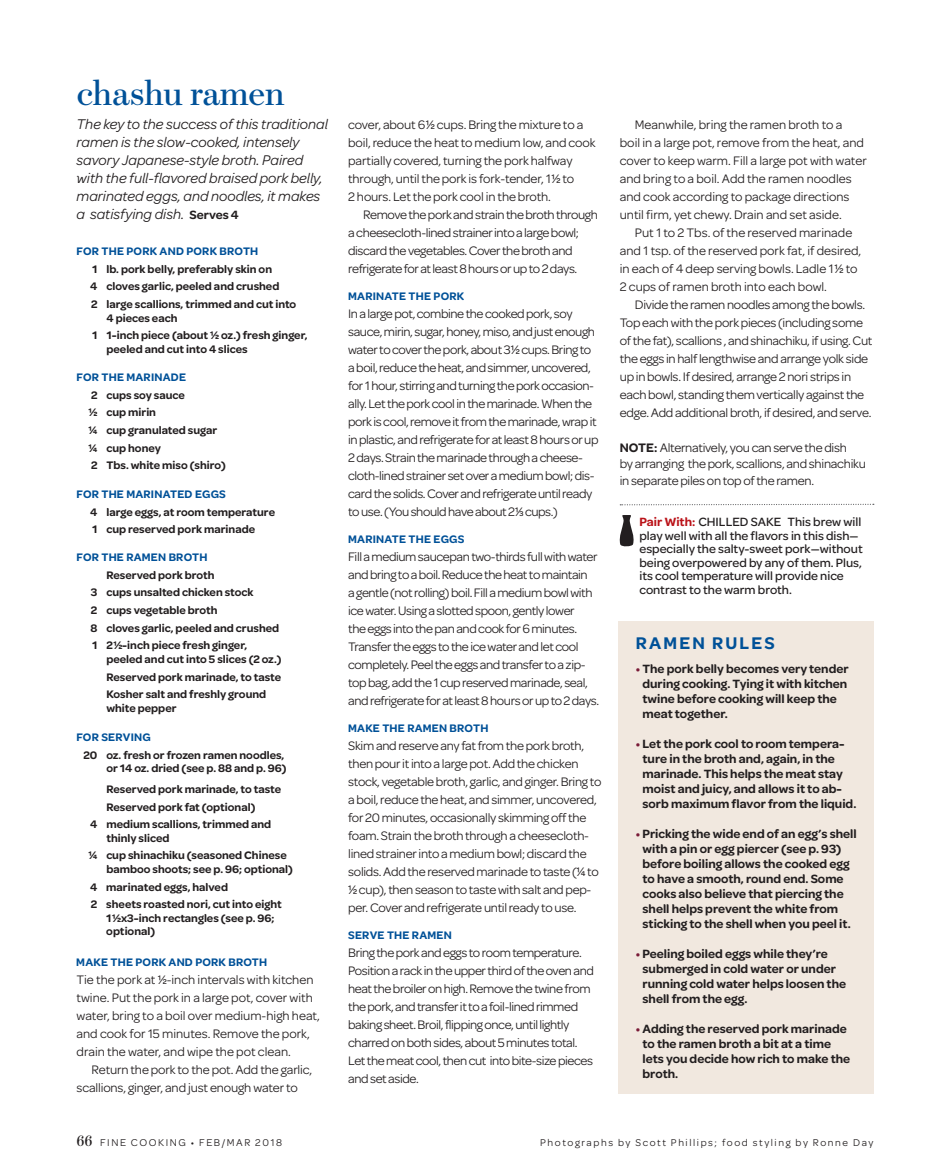
<style>
.page{position:relative;width:932px;height:1175px;background:#fff}
.page>*{position:absolute;margin:0;border:0;box-sizing:border-box;transform-origin:0 0}
.t1{font:36px "Escrow";letter-spacing:-.02em;color:#005198}
.t2{font:600 18px "FC Omnes";letter-spacing:.12em;color:#005198}
.t3{font:italic 15px/18px "FC Omnes";color:#221e1f}
.t4{font:13.2px/18px "FC Omnes";letter-spacing:-.02em;color:#221e1f}
.t5{font:13.2px/18px "FC Omnes";color:#221e1f}
.t6{font:600 12.75px/15px "FC Omnes";color:#221e1f}
.t7{font:500 12.75px/13.5px "FC Omnes";color:#221e1f}
.t8{font:600 11.7px/17.7px "FC Omnes";color:#221e1f}
.t9{font:600 11.7px "FC Omnes";letter-spacing:.02em;color:#005198}
.t10{font:10.5px "FC Omnes";letter-spacing:.15em;color:#221e1f}
.s1{font-weight:600;font-style:normal;font-size:12.75px}
.s2{font-weight:600}
.s3{font-weight:600;color:#ba1218}
.s4{color:#7a1a37}
.s5{font-family:"Escrow";font-size:15px}
</style>
<div class="page">
<div style="left:618px;top:621px;width:255px;height:473px;background:#f1e8df"></div>
<svg style="left:620px;top:503px;width:253px;height:3px"></svg>
<svg style="left:619px;top:515px;width:15px;height:32px"></svg>
<h1 class="t1" style="left:76px;top:71px;width:209px">chashu ramen</h1>
<p class="t3" style="left:76px;top:115px;width:253px">The key to the success of this traditional ramen is the slow-cooked, intensely savory Japanese-style broth. Paired with the full-flavored braised pork belly, marinated eggs, and noodles, it makes a satisfying dish. <span class="s1">Serves 4</span></p>
<p class="t9" style="left:76px;top:244px;width:183px">FOR THE PORK and PORK BROTH</p>
<p class="t8" style="left:90px;top:260px;width:207px">1 lb. pork belly, preferably skin on<br>4 cloves garlic, peeled and crushed<br>2 large scallions, trimmed and cut into</p>
<p class="t8" style="left:92px;top:309px;width:217px;text-indent:14px">4 pieces each<br>1 1-inch piece (about 1/2 oz.) fresh ginger,</p>
<p class="t8" style="left:106px;top:340px;width:143px">peeled and cut into 4 slices</p>
<p class="t9" style="left:76px;top:370px;width:110px">FOR THE marinade</p>
<p class="t8" style="left:89px;top:386px;width:139px">2 cups soy sauce<br>1/2 cup mirin<br>1/4 cup granulated sugar<br>1/4 cup honey<br>2 Tbs. white miso (shiro)</p>
<p class="t9" style="left:76px;top:487px;width:151px">FOR THE MARINATED EGGS</p>
<p class="t8" style="left:90px;top:503px;width:186px">4 large eggs, at room temperature<br>1 cup reserved pork marinade</p>
<p class="t9" style="left:76px;top:550px;width:133px">FOR THE RAM EN BROTH</p>
<p class="t8" style="left:90px;top:566px;width:190px;text-indent:16px">Reserved pork broth<br>3 cups unsalted chicken stock<br>2 cups vegetable broth<br>8 cloves garlic, peeled and crushed<br>1 21/2-inch piece fresh ginger,</p>
<p class="t8" style="left:106px;top:650px;width:177px;text-align:justify">peeled and cut into 5 slices (2 oz.)<br>Reserved pork marinade, to taste Kosher salt and freshly ground</p>
<p class="t8" style="left:106px;top:699px;width:72px">white pepper</p>
<p class="t9" style="left:76px;top:730px;width:76px">FOR SERVING</p>
<p class="t8" style="left:83px;top:748px;width:205px;line-height:13.5px;text-align:right">20 oz. fresh or frozen ramen noodles, or 14 oz. dried (see p. 88 and p. 96)</p>
<p class="t8" style="left:106px;top:780px;width:176px">Reserved pork marinade, to taste</p>
<p class="t8" style="left:106px;top:798px;width:150px">Reserved pork fat (optional)</p>
<p class="t8" style="left:90px;top:815px;width:183px">4 medium scallions, trimmed and</p>
<p class="t8" style="left:88px;top:829px;width:200px;text-indent:18px">thinly sliced<br>1/4 cup shinachiku (seasoned Chinese</p>
<p class="t8" style="left:90px;top:860px;width:204px;text-indent:16px">bamboo shoots; see p. 96; optional)<br>4 marinated eggs, halved<br>2 sheets roasted nori, cut into eight</p>
<p class="t8" style="left:106px;top:911px;width:170px;line-height:13.5px">11/2x3-inch rectangles (see p. 96; optional)</p>
<p class="t9" style="left:76px;top:955px;width:9px">MAke</p>
<p class="t9" style="left:110px;top:955px;width:9px">the</p>
<p class="t9" style="left:135px;top:955px;width:9px">pork</p>
<p class="t9" style="left:168px;top:955px;width:36px">and pork</p>
<p class="t9" style="left:228px;top:955px;width:6px">broth</p>
<p class="t5" style="left:76px;top:971px;width:245px">Tie the pork at 1/2-inch intervals with kitchen twine. Put the pork in a large pot, cover with water, bring to a boil over medium-high heat, and cook for 15 minutes. Remove the pork, drain the water, and wipe the pot clean.</p>
<p class="t4" style="left:76px;top:1061px;width:237px;text-indent:15px">Return the pork to the pot. Add the garlic, scallions, ginger, and just enough water to</p>
<p class="t4" style="left:348px;top:116px;width:249px">cover, about 61/2 cups. Bring the mixture to a boil, reduce the heat to medium low, and cook partially covered, turning the pork halfway through, until the pork is fork-tender, 11/2 to<br>2 hours. Let the pork cool in the broth.</p>
<p class="t4" style="left:348px;top:206px;width:251px;text-indent:15px">Remove the pork and strain the broth through a cheesecloth-lined strainer into a large bowl; discard the vegetables. Cover the broth and refrigerate for at least 8 hours or up to 2 days.</p>
<p class="t9" style="left:348px;top:289px;width:69px">Marinate the</p>
<p class="t9" style="left:433px;top:289px;width:9px">pork</p>
<p class="t4" style="left:348px;top:305px;width:252px">I n a large pot, combine the cooked pork, soy sauce, mirin, sugar, honey, miso, and just enough water to cover the pork, about 31/2 cups. Bring to a boil, reduce the heat, and simmer, uncovered, for 1 hour, stirring and turning the pork occasion&shy;ally. Let the pork cool in the marinade. When the pork is cool, remove it from the marinade, wrap it in plastic, and refrigerate for at least 8 hours or up 2 days. Strain the marinade through a cheese&shy;cloth-lined strainer set over a medium bowl; dis&shy;card the solids. Cover and refrigerate until ready to use. (You should have about 2 1/3 cups.)</p>
<p class="t9" style="left:348px;top:532px;width:118px">MARINATE THE EGGS</p>
<p class="t4" style="left:348px;top:548px;width:252px">Fill a medium saucepan two-thirds full with water and bring to a boil. Reduce the heat to maintain<br>a gentle (not rolling) boil. Fill a medium bowl with ice water. Using a slotted spoon, gently lower<br>the eggs into the pan and cook for 6 minutes.<br>Transfer the eggs to the ice water and let cool completely. Peel the eggs and transfer to a zip&shy;top bag, add the 1 cup reserved marinade, seal, and refrigerate for at least 8 hours or up to 2 days.</p>
<p class="t9" style="left:348px;top:721px;width:142px">MAKE THE RAM EN BROTH</p>
<p class="t4" style="left:348px;top:737px;width:255px">Skim and reserve any fat from the pork broth, then pour it into a large pot. Add the chicken stock, vegetable broth, garlic, and ginger. Bring to a boil, reduce the heat, and simmer, uncovered, for 20 minutes, occasionally skimming off the foam. Strain the broth through a cheesecloth&shy;lined strainer into a medium bowl; discard the solids. Add the reserved marinade to taste (1/4 to 1/2 cup), then season to taste with salt and pep&shy;per. Cover and refrigerate until ready to use.</p>
<p class="t9" style="left:348px;top:928px;width:48px">SERVE the</p>
<p class="t9" style="left:412px;top:928px;width:41px">ramen</p>
<p class="t4" style="left:348px;top:944px;width:247px">Bring the pork and eggs to room temperature.<br>Position a rack in the upper third of the oven and heat the broiler on high. Remove the twine from the pork, and transfer it to a foil-lined rimmed baking sheet. Broil, flipping once, until lightly charred on both sides, about 5 minutes total.<br>Let the meat cool, then cut into bite-size pieces and set aside.</p>
<p class="t5" style="left:619px;top:116px;width:248px;text-indent:15px">Meanwhile, bring the ramen broth to a<br>boil in a large pot, remove from the heat, and cover to keep warm. Fill a large pot with water and bring to a boil. Add the ramen noodles and cook according to package directions until firm, yet chewy. Drain and set aside.</p>
<p class="t5" style="left:620px;top:224px;width:243px;text-indent:15px">Put 1 to 2 Tbs. of the reserved marinade and 1 tsp. of the reserved pork fat, if desired, in each of 4 deep serving bowls. Ladle 11/2 to 2 cups of ramen broth into each bowl.</p>
<p class="t4" style="left:619px;top:296px;width:254px;text-indent:15px">Divide the ramen noodles among the bowls.<br>Top each with the pork pieces (including some of the fat), scallions , and shinachiku, if using. Cut the eggs in half lengthwise and arrange yolk side up in bowls. If desired, arrange 2 nori strips in each bowl, standing them vertically against the edge. Add additional broth, if desired, and serve.</p>
<p class="t4" style="left:620px;top:439px;width:247px;line-height:16.5px"><span class="s2">NOTE:</span> Alternatively, you can serve the dish<br>by arranging the pork, scallions, and shinachiku in separate piles on top of the ramen.</p>
<p class="t7" style="left:639px;top:515px;width:225px"><span class="s3">Pair With:</span> CHILLED SAKE This brew will play well with all the flavors in this dish— especially the salty-sweet pork—without being overpowered by any of them. Plus, its cool temperature will provide nice contrast to the warm broth.</p>
<h2 class="t2" style="left:636px;top:633px;width:140px">RAMEN ruleS</h2>
<p class="t6" style="left:642px;top:661px;width:208px;text-indent:-7px"><span class="s4">•</span> The pork belly becomes very tender during cooking. Tying it with kitchen twine before cooking will keep the meat together.</p>
<p class="t6" style="left:642px;top:736px;width:215px;text-indent:-7px"><span class="s4">•</span> Let the pork cool to room tempera&shy;ture in the broth and, again, in the marinade. This helps the meat stay moist and juicy, and allows it to ab&shy;sorb maximum flavor from the liquid.</p>
<p class="t6" style="left:642px;top:826px;width:216px;text-indent:-7px"><span class="s4">•</span> Pricking the wide end of an egg’s shell with a pin or egg piercer (see p. 93) before boiling allows the cooked egg to have a smooth, round end. Some cooks also believe that piercing the shell helps prevent the white from sticking to the shell when you peel it.</p>
<p class="t6" style="left:642px;top:946px;width:205px;text-indent:-7px"><span class="s4">•</span> Peeling boiled eggs while they’re submerged in cold water or under running cold water helps loosen the shell from the egg.</p>
<p class="t6" style="left:642px;top:1021px;width:209px;text-indent:-7px"><span class="s4">•</span> Adding the reserved pork marinade to the ramen broth a bit at a time lets you decide how rich to make the broth.</p>
<p class="t10" style="left:76px;top:1137px;width:207px"><span class="s5">66</span> fine cooking • feb/mar 2018</p>
<p class="t10" style="left:540px;top:1137px;width:335px">Photographs by Scott Phillips; food styling by R onne Day</p>
</div>
